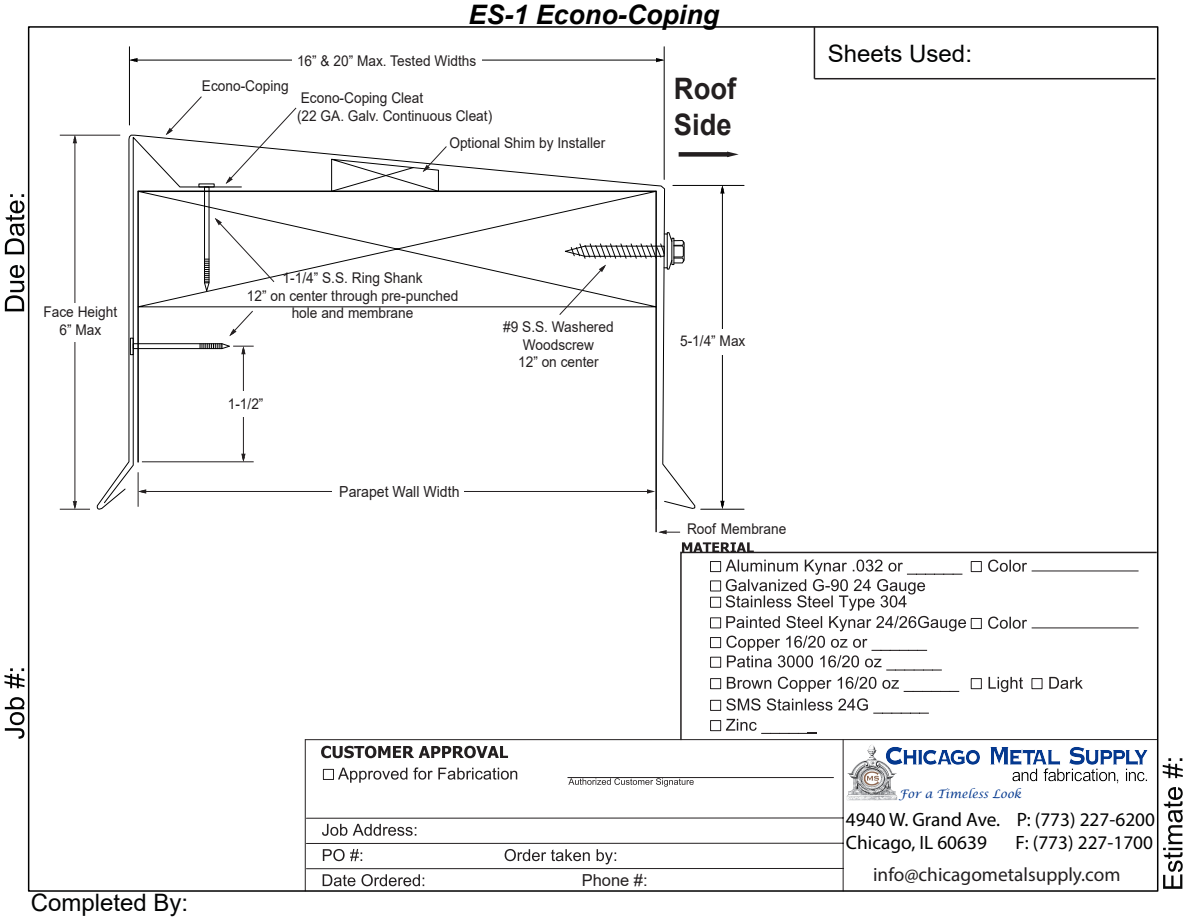
<style>
.page{position:relative;width:1188px;height:918px;background:#fff}
.page>*{position:absolute;margin:0;border:0;box-sizing:border-box;transform-origin:0 0}
.t1{font:700 29.55px/35.4px "Arial";color:#231f20;scale:.93 1}
.t2{font:italic 700 26.85px "Arial";color:#000}
.t3{font:24px "Arial";color:#030404}
.t4{font:19.35px/23.2px "Myriad Pro";color:#000}
.t5{font:19.35px "Myriad Pro";color:#231f20}
.t6{font:16.5px "Arial";color:#231f20}
.t7{font:15.3px "Arial";color:#231f20;scale:.93 1}
.t8{font:14.85px/17.7px "Arial";color:#231f20;text-align:center;scale:.93 1}
.t9{font:italic 11.7px "Lucida Calligraphy";color:#05398f}
</style>
<div class="page">
<img style="left:846px;top:745px;width:52px;height:56px">
<img style="left:883px;top:745px;width:265px;height:41px">
<hr style="left:568px;top:777px;width:266px;height:1px;background:#231f20">
<hr style="left:843px;top:740px;width:1px;height:151px;background:#231f20">
<hr style="left:306px;top:817px;width:537px;height:2px;background:#231f20">
<hr style="left:306px;top:843px;width:537px;height:1px;background:#231f20">
<hr style="left:306px;top:868px;width:537px;height:1px;background:#231f20">
<svg style="left:304px;top:739px;width:390px;height:150px"></svg>
<svg style="left:679px;top:551px;width:476px;height:191px"></svg>
<div style="left:710px;top:700px;width:11px;height:11px;border:1px solid #231f20"></div>
<div style="left:710px;top:720px;width:11px;height:11px;border:1px solid #231f20"></div>
<svg style="left:726px;top:698px;width:203px;height:36px"></svg>
<svg style="left:710px;top:560px;width:429px;height:132px"></svg>
<hr style="left:1032px;top:570px;width:106px;height:1px;background:#231f20">
<svg style="left:682px;top:542px;width:72px;height:10px"></svg>
<hr style="left:305px;top:739px;width:852px;height:1px;background:#231f20">
<svg style="left:4px;top:194px;width:20px;height:545px"></svg>
<svg style="left:1163px;top:758px;width:20px;height:131px"></svg>
<hr style="left:814px;top:27px;width:1px;height:52px;background:#231f20">
<hr style="left:814px;top:78px;width:341px;height:1px;background:#231f20">
<hr style="left:722px;top:192px;width:1px;height:310px;background:#000">
<svg style="left:720px;top:186px;width:5px;height:8px"></svg>
<svg style="left:720px;top:501px;width:5px;height:8px"></svg>
<div style="left:704px;top:329px;width:40px;height:26px;background:#fff"></div>
<hr style="left:136px;top:60px;width:522px;height:1px;background:#000">
<svg style="left:130px;top:58px;width:8px;height:4px"></svg>
<svg style="left:656px;top:58px;width:8px;height:4px"></svg>
<div style="left:292px;top:53px;width:190px;height:17px;background:#fff"></div>
<svg style="left:96px;top:134px;width:600px;height:376px"></svg>
<svg style="left:137px;top:190px;width:521px;height:320px"></svg>
<div style="left:679px;top:152px;width:50px;height:5px;background:#231f20"></div>
<svg style="left:728px;top:152px;width:11px;height:5px"></svg>
<hr style="left:129px;top:47px;width:1px;height:78px;background:#000">
<hr style="left:664px;top:47px;width:1px;height:132px;background:#000">
<svg style="left:331px;top:145px;width:116px;height:47px"></svg>
<svg style="left:166px;top:96px;width:36px;height:39px"></svg>
<svg style="left:226px;top:107px;width:71px;height:77px"></svg>
<hr style="left:673px;top:185px;width:71px;height:1px;background:#000">
<hr style="left:701px;top:509px;width:43px;height:1px;background:#000">
<hr style="left:655px;top:509px;width:2px;height:23px;background:#231f20">
<svg style="left:659px;top:530px;width:21px;height:4px"></svg>
<hr style="left:60px;top:135px;width:60px;height:1px;background:#231f20">
<hr style="left:60px;top:509px;width:30px;height:1px;background:#231f20">
<hr style="left:75px;top:142px;width:1px;height:361px;background:#231f20">
<svg style="left:73px;top:135px;width:4px;height:8px"></svg>
<svg style="left:73px;top:501px;width:4px;height:8px"></svg>
<div style="left:60px;top:304px;width:30px;height:38px;background:#fff"></div>
<hr style="left:138px;top:472px;width:1px;height:35px;background:#231f20">
<hr style="left:145px;top:491px;width:503px;height:1px;background:#231f20">
<svg style="left:647px;top:489px;width:8px;height:5px"></svg>
<svg style="left:138px;top:489px;width:8px;height:5px"></svg>
<div style="left:332px;top:483px;width:132px;height:20px;background:#fff"></div>
<hr style="left:142px;top:461px;width:112px;height:1px;background:#231f20">
<hr style="left:243px;top:353px;width:1px;height:102px;background:#231f20">
<svg style="left:241px;top:454px;width:5px;height:8px"></svg>
<svg style="left:200px;top:343px;width:54px;height:11px"></svg>
<div style="left:226px;top:391px;width:39px;height:26px;background:#fff"></div>
<svg style="left:559px;top:232px;width:126px;height:84px"></svg>
<svg style="left:229px;top:310px;width:25px;height:26px"></svg>
<svg style="left:204px;top:218px;width:71px;height:76px"></svg>
<p class="t8" style="left:43px;top:303px;width:81px">Face Height<br>6” Max</p>
<p class="t8" style="left:202px;top:77px;width:95px">Econo-Coping</p>
<h2 class="t2" style="left:469px;top:-3px;width:252px">ES-1 Econo-Coping</h2>
<p class="t8" style="left:297px;top:51px;width:194px">16” &amp; 20” Max. Tested Widths</p>
<p class="t8" style="left:297px;top:89px;width:211px;text-align:left">Econo-Coping Cleat<br>(22 GA. Galv. Continuous Cleat)</p>
<p class="t8" style="left:449px;top:134px;width:169px">Optional Shim by Installer</p>
<h1 class="t1" style="left:674px;top:71px;width:69px">Roof<br>Side</h1>
<h3 class="t3" style="left:828px;top:37px;width:146px">Sheets Used:</h3>
<p class="t8" style="left:247px;top:269px;width:229px">1-1/4” S.S. Ring Shank<br>12” on center through pre-punched hole and membrane</p>
<p class="t8" style="left:228px;top:394px;width:40px">1-1/2”</p>
<p class="t7" style="left:339px;top:481px;width:131px">Parapet Wall Width</p>
<p class="t8" style="left:503px;top:318px;width:120px">#9 S.S. Washered<br>Woodscrew<br>12” on center</p>
<p class="t8" style="left:680px;top:332px;width:72px">5-1/4” Max</p>
<p class="t8" style="left:687px;top:520px;width:108px">Roof Membrane</p>
<h3 class="t3" style="left:31px;top:886px;width:159px">Completed By:</h3>
<p class="t6" style="left:582px;top:869px;width:68px">Phone #:</p>
<p class="t9" style="left:899px;top:787px;width:124px">For a Timeless Look</p>
<h3 class="t4" style="left:846px;top:808px;width:311px">4940 W. Grand Ave. P: (773) 227-6200<br>Chicago, IL 60639</h3>
<h3 class="t4" style="left:1016px;top:831px;width:139px">F: (773) 227-1700</h3>
<h3 class="t5" style="left:873px;top:862px;width:249px">info@chicagometalsupply.com</h3>
</div>
